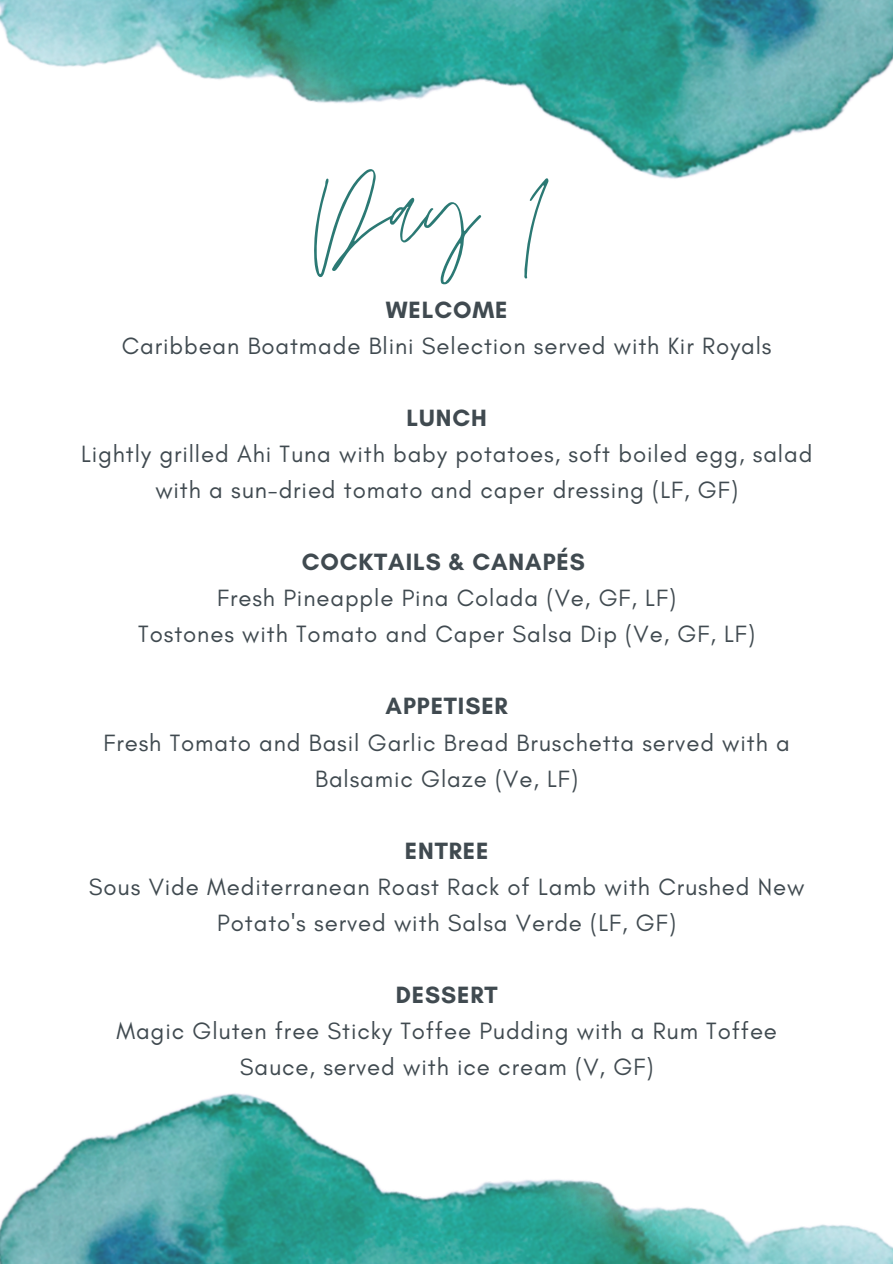
<style>
.page{position:relative;width:893px;height:1264px;background:#fff}
.page>*{position:absolute;margin:0;border:0;box-sizing:border-box;transform-origin:0 0}
.t1{font:156px "Jonathan";color:#2b7974}
.t2{font:24px/36px "Glacial Indifference";letter-spacing:.035em;color:#404a50;text-align:center}
.t3{font:700 24px "Glacial Indifference";letter-spacing:.035em;color:#404a50}
</style>
<div class="page">
<img style="left:0;top:0;width:892px;height:179px">
<img style="left:0;top:1093px;width:892px;height:170px">
<p class="t1" style="left:314px;top:125px;width:244px">Day 1</p>
<h1 class="t3" style="left:386px;top:295px;width:123px">WELCOME</h1>
<p class="t2" style="left:122px;top:328px;width:651px">Caribbean Boatmade Blini Selection served with Kir Royals</p>
<p class="t3" style="left:406px;top:403px;width:82px">LUNCH</p>
<p class="t2" style="left:81px;top:436px;width:732px">Lightly grilled Ahi Tuna with baby potatoes, soft boiled egg, salad with a sun-dried tomato and caper dressing (LF, GF)</p>
<p class="t3" style="left:302px;top:547px;width:284px">COCKTAILS &amp; CANAPÉS</p>
<p class="t2" style="left:217px;top:580px;width:460px">Fresh Pineapple Pina Colada (Ve, GF, LF)</p>
<p class="t2" style="left:138px;top:616px;width:618px">Tostones with Tomato and Caper Salsa Dip (Ve, GF, LF)</p>
<p class="t3" style="left:385px;top:691px;width:124px">APPETISER</p>
<p class="t2" style="left:103px;top:724px;width:688px">Fresh Tomato and Basil Garlic Bread Bruschetta served with a<br>Balsamic Glaze (Ve, LF)</p>
<p class="t3" style="left:405px;top:835px;width:85px">ENTREE</p>
<p class="t2" style="left:89px;top:868px;width:717px">Sous Vide Mediterranean Roast Rack of Lamb with Crushed New<br>Potato's served with Salsa Verde (LF, GF)</p>
<p class="t3" style="left:396px;top:979px;width:103px">DESSERT</p>
<p class="t2" style="left:116px;top:1012px;width:662px">Magic Gluten free Sticky Toffee Pudding with a Rum Toffee<br>Sauce, served with ice cream (V, GF)</p>
</div>
